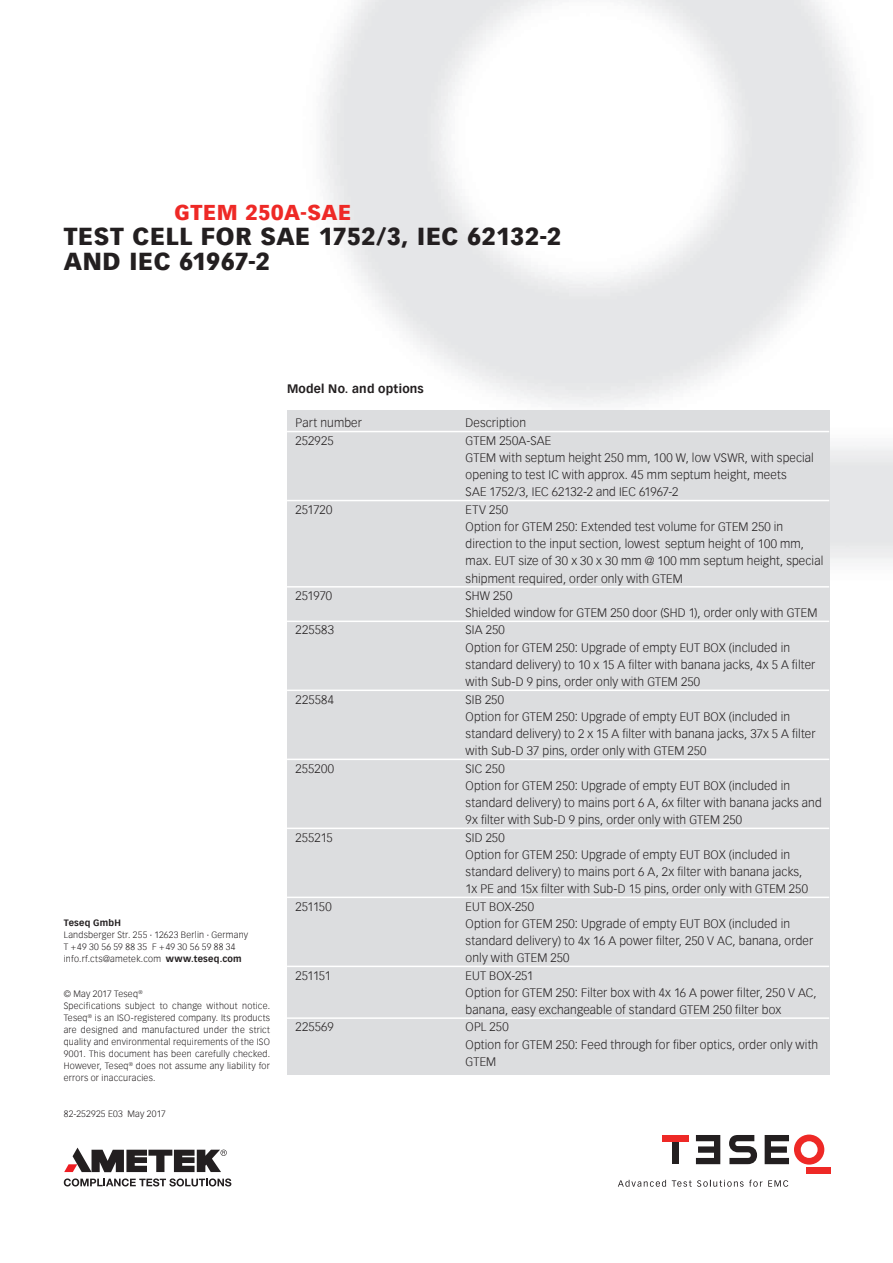
<style>
.page{position:relative;width:893px;height:1263px;background:#fff}
.page>*{position:absolute;margin:0;border:0;box-sizing:border-box;transform-origin:0 0}
.t1{font:900 24px/25.5px "Vectora Com";letter-spacing:.02em;color:#231f20}
.t2{font:900 21px "Vectora Com";letter-spacing:.025em;color:#ee2926}
.t3{font:300 12px/17.2px "Vectora Com";letter-spacing:.01em;color:#231f20}
.t4{font:700 12px "Vectora Com";letter-spacing:.02em;color:#231f20}
.t5{font:300 9px/12px "Vectora Com";letter-spacing:.025em;color:#231f20}
.t6{font:700 9px "Vectora Com";letter-spacing:.03em;color:#231f20}
.s1{font-weight:700}
</style>
<div class="page">
<div style="left:806px;top:1167px;width:24px;height:6px;background:#ee2926"></div>
<svg style="left:765px;top:1134px;width:59px;height:30px"></svg>
<svg style="left:696px;top:1135px;width:24px;height:29px"></svg>
<div style="left:672px;top:1141px;width:7px;height:23px;background:#231f20"></div>
<div style="left:662px;top:1135px;width:27px;height:6px;background:#ee2926"></div>
<svg style="left:618px;top:1180px;width:48px;height:7px"></svg>
<svg style="left:672px;top:1180px;width:90px;height:7px"></svg>
<svg style="left:768px;top:1180px;width:20px;height:7px"></svg>
<svg style="left:729px;top:1135px;width:28px;height:29px"></svg>
<div style="left:287px;top:410px;width:542px;height:664px;background:#dcdddf"></div>
<hr style="left:287px;top:431px;width:542px;height:1px;background:#fff">
<hr style="left:287px;top:500px;width:542px;height:1px;background:#fff">
<hr style="left:287px;top:586px;width:542px;height:1px;background:#fff">
<hr style="left:287px;top:620px;width:542px;height:2px;background:#fff">
<hr style="left:287px;top:689px;width:542px;height:2px;background:#fff">
<hr style="left:287px;top:758px;width:542px;height:2px;background:#fff">
<hr style="left:287px;top:827px;width:542px;height:2px;background:#fff">
<hr style="left:287px;top:896px;width:542px;height:2px;background:#fff">
<hr style="left:287px;top:965px;width:542px;height:2px;background:#fff">
<hr style="left:287px;top:1017px;width:542px;height:2px;background:#fff">
<svg style="left:64px;top:1178px;width:167px;height:8px"></svg>
<svg style="left:64px;top:1147px;width:163px;height:25px"></svg>
<h2 class="t2" style="left:174px;top:200px;width:178px">GTEM 250A-SAE</h2>
<h1 class="t1" style="left:64px;top:223px;width:499px">TEST CELL FOR SAE 1752/3, IEC 62132-2<br>AND IEC 61967-2</h1>
<p class="t6" style="left:64px;top:917px;width:59px">Teseq GmbH</p>
<p class="t5" style="left:64px;top:929px;width:186px">Landsberger Str. 255 · 12623 Berlin · Germany<br>T +49 30 56 59 88 35 F +49 30 56 59 88 34 info.rf.cts@ametek.com <span class="s1">www.teseq.com</span></p>
<p class="t5" style="left:64px;top:987px;width:208px">© May 2017 Teseq<sup>®<br></sup>Specifications subject to change without notice.<br>Teseq<sup>®</sup> is an ISO-registered company. Its products are designed and manufactured under the strict quality and environmental requirements of the ISO 9001. This document has been carefully checked.<br>However, Teseq<sup>®</sup> does not assume any liability for errors or inaccuracies.</p>
<p class="t5" style="left:64px;top:1108px;width:104px">82-252925 E03 May 2017</p>
<p class="t4" style="left:287px;top:381px;width:138px">Model No. and options</p>
<p class="t3" style="left:296px;top:414px;width:68px">Part number</p>
<p class="t3" style="left:466px;top:414px;width:62px">Description</p>
<p class="t3" style="left:296px;top:432px;width:40px">252925</p>
<p class="t3" style="left:466px;top:432px;width:350px">GTEM 250A-SAE<br>GTEM with septum height 250 mm, 100 W, low VSWR, with special opening to test IC with approx. 45 mm septum height, meets<br>SAE 1752/3, IEC 62132-2 and IEC 61967-2</p>
<p class="t3" style="left:296px;top:501px;width:38px">251720</p>
<p class="t3" style="left:466px;top:501px;width:359px">ETV 250<br>Option for GTEM 250: Extended test volume for GTEM 250 in direction to the input section, lowest septum height of 100 mm, max. EUT size of 30 x 30 x 30 mm @ 100 mm septum height, special shipment required, order only with GTEM</p>
<p class="t3" style="left:296px;top:587px;width:38px">251970</p>
<p class="t3" style="left:466px;top:587px;width:353px">SHW 250<br>Shielded window for GTEM 250 door (SHD 1), order only with GTEM</p>
<p class="t3" style="left:296px;top:622px;width:40px">225583</p>
<p class="t3" style="left:466px;top:622px;width:351px">SIA 250<br>Option for GTEM 250: Upgrade of empty EUT BOX (included in standard delivery) to 10 x 15 A filter with banana jacks, 4x 5 A filter with Sub-D 9 pins, order only with GTEM 250</p>
<p class="t3" style="left:296px;top:691px;width:40px">225584</p>
<p class="t3" style="left:466px;top:691px;width:352px">SIB 250<br>Option for GTEM 250: Upgrade of empty EUT BOX (included in standard delivery) to 2 x 15 A filter with banana jacks, 37x 5 A filter with Sub-D 37 pins, order only with GTEM 250</p>
<p class="t3" style="left:296px;top:760px;width:40px">255200</p>
<p class="t3" style="left:466px;top:760px;width:358px">SIC 250<br>Option for GTEM 250: Upgrade of empty EUT BOX (included in standard delivery) to mains port 6 A, 6x filter with banana jacks and 9x filter with Sub-D 9 pins, order only with GTEM 250</p>
<p class="t3" style="left:296px;top:829px;width:39px">255215</p>
<p class="t3" style="left:466px;top:829px;width:344px">SID 250<br>Option for GTEM 250: Upgrade of empty EUT BOX (included in standard delivery) to mains port 6 A, 2x filter with banana jacks, 1x PE and 15x filter with Sub-D 15 pins, order only with GTEM 250</p>
<p class="t3" style="left:296px;top:898px;width:38px">251150</p>
<p class="t3" style="left:466px;top:898px;width:349px">EUT BOX-250<br>Option for GTEM 250: Upgrade of empty EUT BOX (included in standard delivery) to 4x 16 A power filter, 250 V AC, banana, order only with GTEM 250</p>
<p class="t3" style="left:296px;top:967px;width:37px">251151</p>
<p class="t3" style="left:466px;top:967px;width:352px">EUT BOX-251<br>Option for GTEM 250: Filter box with 4x 16 A power filter, 250 V AC, banana, easy exchangeable of standard GTEM 250 filter box</p>
<p class="t3" style="left:296px;top:1018px;width:40px">225569</p>
<p class="t3" style="left:466px;top:1018px;width:354px">OPL 250<br>Option for GTEM 250: Feed through for fiber optics, order only with<br>GTEM</p>
</div>
